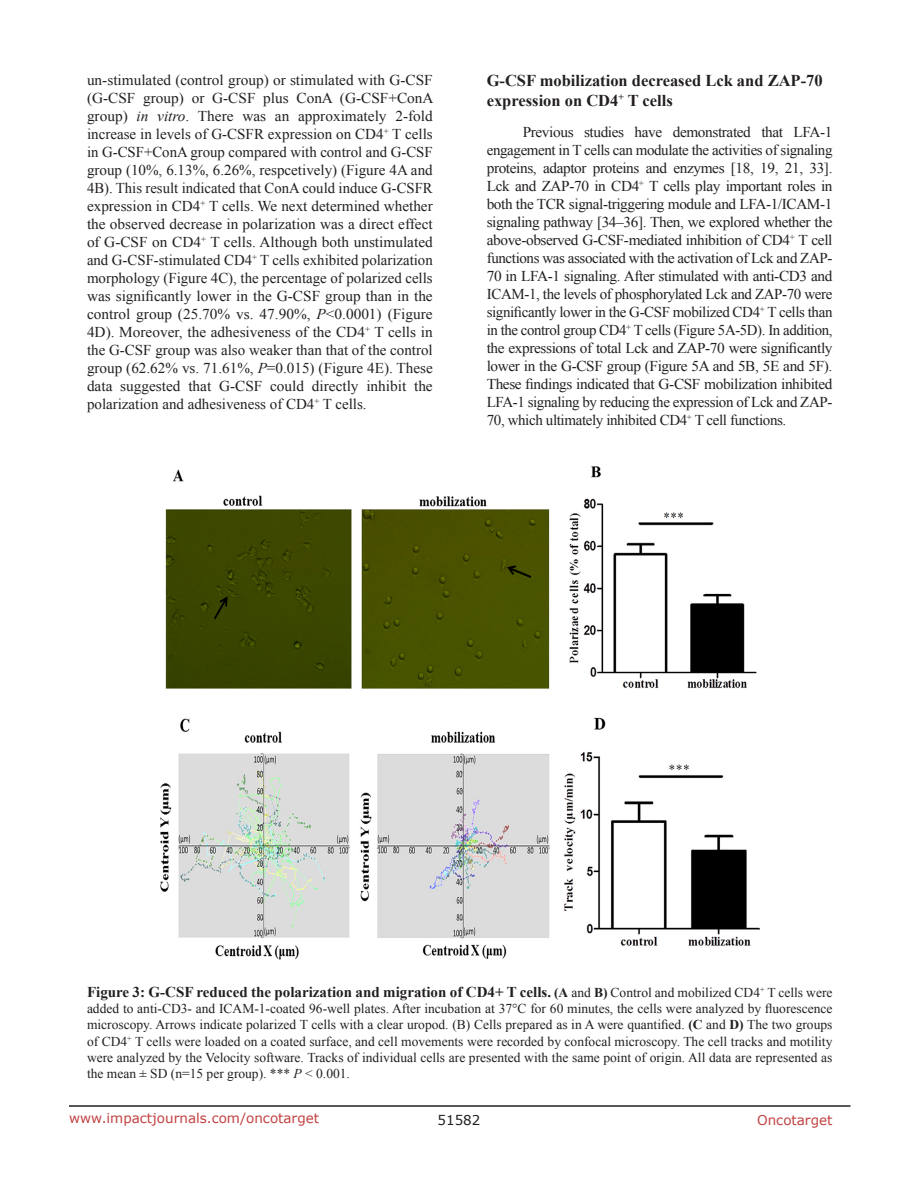
<style>
.page{position:relative;width:918px;height:1188px;background:#fff}
.page>*{position:absolute;margin:0;border:0;box-sizing:border-box;transform-origin:0 0}
.SubHeading{font:700 16.5px/19.8px "Times New Roman";color:#231f20}
.BodyText{font:15px/18px "Times New Roman";letter-spacing:-.01em;color:#231f20;text-align:justify}
.figuretext{font:700 15px "Times New Roman";color:#231f20}
.figuretext-2{font:13.5px/16.2px "Times New Roman";color:#231f20;text-align:justify}
.t1{font:13.5px "Verdana";color:#c24141}
.t2{font:13.5px "Verdana";color:#231f20}
.s1{font-style:italic}
.s2{font-size:13.5px}
.s3{font-weight:400;font-size:13.5px}
.s4{font-weight:700}
</style>
<div class="page">
<hr style="left:69px;top:1105px;width:781px;height:2px;background:#231f20">
<img style="left:160px;top:467px;width:599px;height:493px">
<p class="BodyText" style="left:87px;top:71px;width:348px">un-stimulated (control group) or stimulated with G-CSF (G-CSF group) or G-CSF plus ConA (G-CSF+ConA group) <span class="s1">in vitro</span>. There was an approximately 2-fold increase in levels of G-CSFR expression on CD4<sup>+</sup> T cells in G-CSF+ConA group compared with control and G-CSF group (10%, 6.13%, 6.26%, respcetively) (Figure 4A and 4B). This result indicated that ConA could induce G-CSFR expression in CD4<sup>+</sup> T cells. We next determined whether the observed decrease in polarization was a direct effect of G-CSF on CD4<sup>+</sup> T cells. Although both unstimulated and G-CSF-stimulated CD4<sup>+</sup> T cells exhibited polarization morphology (Figure 4C), the percentage of polarized cells was significantly lower in the G-CSF group than in the control group (25.70% vs. 47.90%, <span class="s1">P</span>&lt;0.0001) (Figure 4D). Moreover, the adhesiveness of the CD4<sup>+</sup> T cells in the G-CSF group was also weaker than that of the control group (62.62% vs. 71.61%, <span class="s1">P</span>=0.015) (Figure 4E). These data suggested that G-CSF could directly inhibit the polarization and adhesiveness of CD4<sup>+</sup> T cells.</p>
<p class="SubHeading" style="left:487px;top:70px;width:337px">G-CSF mobilization decreased Lck and ZAP-70 expression on CD4<sup>+</sup> T cells</p>
<p class="BodyText" style="left:487px;top:123px;width:347px;text-indent:36px">Previous studies have demonstrated that LFA-1 engagement in T cells can modulate the activities of signaling proteins, adaptor proteins and enzymes [18, 19, 21, 33].<br>Lck and ZAP-70 in CD4<sup>+</sup> T cells play important roles in both the TCR signal-triggering module and LFA-1/ICAM-1 signaling pathway [34–36]. Then, we explored whether the above-observed G-CSF-mediated inhibition of CD4<sup>+</sup> T cell functions was associated with the activation of Lck and ZAP-70 in LFA-1 signaling. After stimulated with anti-CD3 and ICAM-1, the levels of phosphorylated Lck and ZAP-70 were significantly lower in the G-CSF mobilized CD4<sup>+</sup> T cells than in the control group CD4<sup>+</sup> T cells (Figure 5A-5D). In addition, the expressions of total Lck and ZAP-70 were significantly lower in the G-CSF group (Figure 5A and 5B, 5E and 5F).<br>These findings indicated that G-CSF mobilization inhibited LFA-1 signaling by reducing the expression of Lck and ZAP-70, which ultimately inhibited CD4<sup>+</sup> T cell functions.</p>
<p class="figuretext" style="left:87px;top:981px;width:747px">Figure 3: G-CSF reduced the polarization and migration of CD4+ T cells. <span class="s2">(A</span> <span class="s3">and</span> <span class="s2">B)</span> <span class="s3">Control and mobilized CD4</span><sup>+</sup> <span class="s3">T cells were</span></p>
<p class="figuretext-2" style="left:87px;top:1000px;width:747px">added to anti-CD3- and ICAM-1-coated 96-well plates. After incubation at 37°C for 60 minutes, the cells were analyzed by fluorescence microscopy. Arrows indicate polarized T cells with a clear uropod. (B) Cells prepared as in A were quantified. <span class="s4">(C</span> and <span class="s4">D)</span> The two groups of CD4<sup>+</sup> T cells were loaded on a coated surface, and cell movements were recorded by confocal microscopy. The cell tracks and motility were analyzed by the Velocity software. Tracks of individual cells are presented with the same point of origin. All data are represented as the mean ± SD (n=15 per group). *** <span class="s1">P</span> &lt; 0.001.</p>
<p class="t1" style="left:69px;top:1109px;width:252px">www.impactjournals.com/oncotarget</p>
<p class="t2" style="left:438px;top:1111px;width:44px">51582</p>
<p class="t1" style="left:757px;top:1111px;width:77px">Oncotarget</p>
</div>
